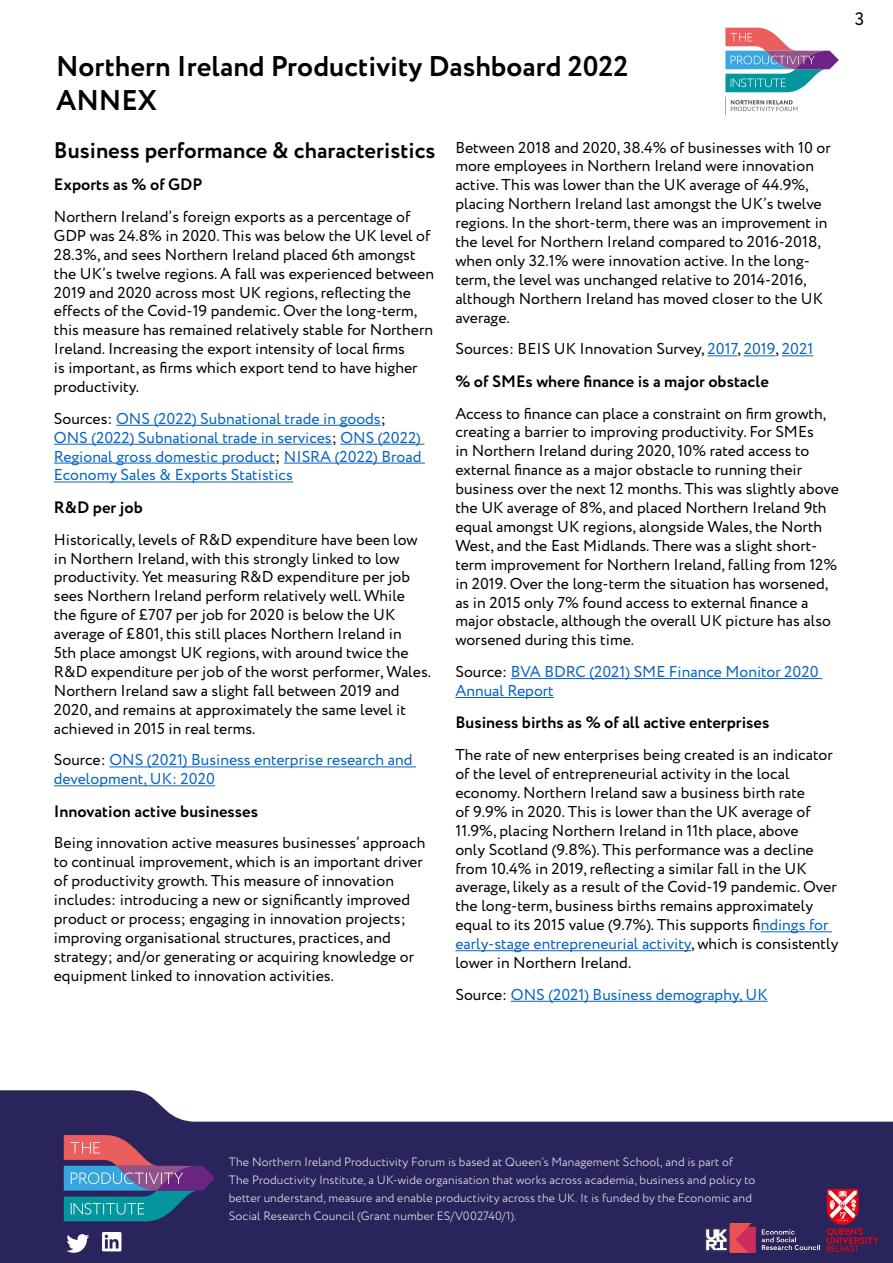
<style>
.page{position:relative;width:893px;height:1263px;background:#fff}
.page>*{position:absolute;margin:0;border:0;box-sizing:border-box;transform-origin:0 0}
.t1{font:700 28.5px/34.2px "Circe";color:#000}
.t2{font:700 22.5px "Circe";color:#000}
.t3{font:18px "Circe";color:#000}
.t4{font:700 16.5px "Circe";color:#000}
.t5{font:15.75px/18.9px "Circe";color:#000}
.t6{font:15.75px/18.9px "Circe";color:#0563c1}
.t7{font:300 12px/18px "Circe";letter-spacing:.015em;color:#fff}
.s1{color:#000}
.s2{color:#0563c1}
</style>
<div class="page">
<svg style="left:0;top:1090px;width:893px;height:173px;fill:#2a245c"></svg>
<svg style="left:64px;top:1135px;width:151px;height:86px;background:#525e84"></svg>
<svg style="left:102px;top:1232px;width:19px;height:19px"></svg>
<svg style="left:66px;top:1234px;width:23px;height:19px"></svg>
<svg style="left:810px;top:1189px;width:68px;height:63px;background:#6c3159"></svg>
<img style="left:704px;top:1223px;width:116px;height:30px">
<hr style="left:116px;top:425px;width:265px;height:1px;background:#0563c1">
<hr style="left:54px;top:444px;width:278px;height:1px;background:#0563c1">
<hr style="left:340px;top:444px;width:84px;height:1px;background:#0563c1">
<hr style="left:54px;top:463px;width:221px;height:1px;background:#0563c1">
<hr style="left:284px;top:463px;width:141px;height:1px;background:#0563c1">
<hr style="left:54px;top:482px;width:239px;height:1px;background:#0563c1">
<hr style="left:109px;top:766px;width:307px;height:1px;background:#0563c1">
<hr style="left:54px;top:785px;width:161px;height:1px;background:#0563c1">
<hr style="left:707px;top:355px;width:30px;height:1px;background:#0563c1">
<hr style="left:744px;top:355px;width:31px;height:1px;background:#0563c1">
<hr style="left:782px;top:355px;width:31px;height:1px;background:#0563c1">
<hr style="left:511px;top:678px;width:311px;height:1px;background:#0563c1">
<hr style="left:455px;top:697px;width:99px;height:1px;background:#0563c1">
<hr style="left:761px;top:931px;width:71px;height:1px;background:#0563c1">
<hr style="left:455px;top:950px;width:236px;height:1px;background:#0563c1">
<hr style="left:511px;top:1001px;width:257px;height:1px;background:#0563c1">
<svg style="left:725px;top:28px;width:114px;height:87px"></svg>
<h1 class="t1" style="left:56px;top:51px;width:574px">Northern Ireland Productivity Dashboard 2022<br>ANNEX</h1>
<h2 class="t2" style="left:54px;top:135px;width:383px">Business performance &amp; characteristics</h2>
<p class="t4" style="left:54px;top:174px;width:150px">Exports as % of GDP</p>
<p class="t5" style="left:54px;top:208px;width:382px">Northern Ireland’s foreign exports as a percentage of GDP was 24.8% in 2020. This was below the UK level of 28.3%, and sees Northern Ireland placed 6th amongst the UK’s twelve regions. A fall was experienced between 2019 and 2020 across most UK regions, reflecting the effects of the Covid-19 pandemic. Over the long-term, this measure has remained relatively stable for Northern Ireland. Increasing the export intensity of local firms<br>is important, as firms which export tend to have higher productivity.</p>
<p class="t6" style="left:54px;top:409px;width:369px"><span class="s1">Sources:</span> ONS (2022) Subnational trade in goods<span class="s1">; </span>ONS (2022) Subnational trade in services<span class="s1">;</span> ONS (2022)<br>Regional gross domestic product<span class="s1">;</span> NISRA (2022) Broad Economy Sales &amp; Exports Statistics</p>
<p class="t4" style="left:54px;top:496px;width:91px">R&amp;D per job</p>
<p class="t5" style="left:54px;top:530px;width:379px">Historically, levels of R&amp;D expenditure have been low in Northern Ireland, with this strongly linked to low productivity. Yet measuring R&amp;D expenditure per job sees Northern Ireland perform relatively well. While the figure of £707 per job for 2020 is below the UK average of £801, this still places Northern Ireland in<br>5th place amongst UK regions, with around twice the R&amp;D expenditure per job of the worst performer, Wales.<br>Northern Ireland saw a slight fall between 2019 and 2020, and remains at approximately the same level it achieved in 2015 in real terms.</p>
<p class="t6" style="left:54px;top:751px;width:360px"><span class="s1">Source:</span> ONS (2021) Business enterprise research and development, UK: 2020</p>
<p class="t4" style="left:54px;top:800px;width:206px">Innovation active businesses</p>
<p class="t5" style="left:54px;top:834px;width:373px">Being innovation active measures businesses’ approach to continual improvement, which is an important driver of productivity growth. This measure of innovation includes: introducing a new or significantly improved product or process; engaging in innovation projects; improving organisational structures, practices, and strategy; and/or generating or acquiring knowledge or equipment linked to innovation activities.</p>
<p class="t5" style="left:455px;top:138px;width:377px">Between 2018 and 2020, 38.4% of businesses with 10 or more employees in Northern Ireland were innovation active. This was lower than the UK average of 44.9%, placing Northern Ireland last amongst the UK’s twelve regions. In the short-term, there was an improvement in the level for Northern Ireland compared to 2016-2018, when only 32.1% were innovation active. In the long&shy;term, the level was unchanged relative to 2014-2016, although Northern Ireland has moved closer to the UK average.</p>
<p class="t5" style="left:455px;top:340px;width:359px">Sources: BEIS UK Innovation Survey, <span class="s2">2017</span>, <span class="s2">2019</span>, <span class="s2">2021</span></p>
<p class="t4" style="left:455px;top:370px;width:315px">% of SMEs where finance is a major obstacle</p>
<p class="t5" style="left:455px;top:404px;width:385px">Access to finance can place a constraint on firm growth, creating a barrier to improving productivity. For SMEs<br>in Northern Ireland during 2020, 10% rated access to external finance as a major obstacle to running their business over the next 12 months. This was slightly above the UK average of 8%, and placed Northern Ireland 9th equal amongst UK regions, alongside Wales, the North West, and the East Midlands. There was a slight short&shy;term improvement for Northern Ireland, falling from 12% in 2019. Over the long-term the situation has worsened, as in 2015 only 7% found access to external finance a major obstacle, although the overall UK picture has also worsened during this time.</p>
<p class="t6" style="left:455px;top:663px;width:365px"><span class="s1">Source:</span> BVA BDRC (2021) SME Finance Monitor 2020<br>Annual Report</p>
<p class="t4" style="left:455px;top:712px;width:316px">Business births as % of all active enterprises</p>
<p class="t5" style="left:455px;top:746px;width:384px">The rate of new enterprises being created is an indicator of the level of entrepreneurial activity in the local economy. Northern Ireland saw a business birth rate<br>of 9.9% in 2020. This is lower than the UK average of 11.9%, placing Northern Ireland in 11th place, above<br>only Scotland (9.8%). This performance was a decline from 10.4% in 2019, reflecting a similar fall in the UK average, likely as a result of the Covid-19 pandemic. Over the long-term, business births remains approximately equal to its 2015 value (9.7%). This supports fi<span class="s2">ndings for early-stage entrepreneurial activity</span>, which is consistently lower in Northern Ireland.</p>
<p class="t6" style="left:455px;top:985px;width:314px"><span class="s1">Source:</span> ONS (2021) Business demography, UK</p>
<p class="t3" style="left:855px;top:6px;width:11px">3</p>
<p class="t7" style="left:229px;top:1153px;width:528px">The Northern Ireland Productivity Forum is based at Queen’s Management School, and is part of The Productivity Institute, a UK-wide organisation that works across academia, business and policy to better understand, measure and enable productivity across the UK. It is funded by the Economic and Social Research Council (Grant number ES/V002740/1).</p>
</div>
